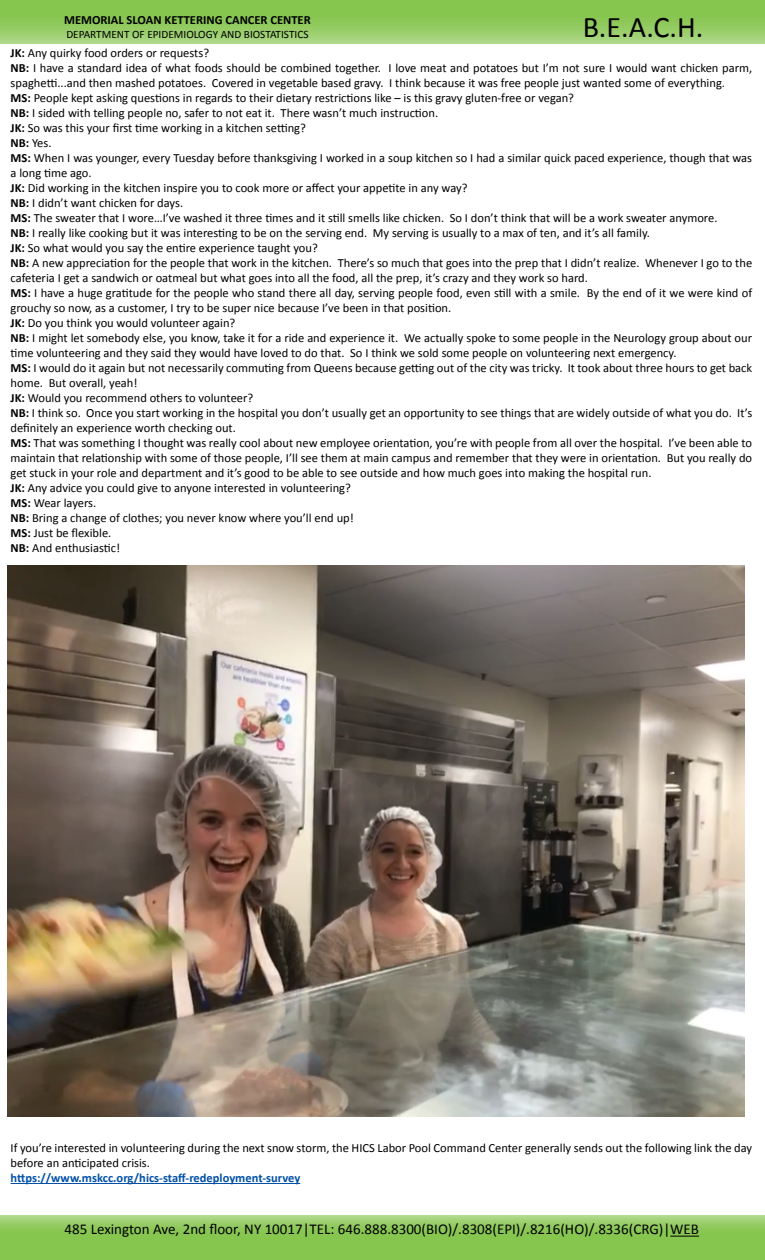
<style>
.page{position:relative;width:765px;height:1260px;background:#fff}
.page>*{position:absolute;margin:0;border:0;box-sizing:border-box;transform-origin:0 0}
.t1{font:30px "Calibri";color:#000}
.t2{font:15px "Calibri";color:#000}
.t3{font:12.5px/15px "Calibri";color:#000}
.t4{font:700 12.5px "Calibri";color:#0050a7}
.t5{font:700 12.5px "Calibri";color:#000}
.t6{font:11.25px "Calibri";color:#000}
.s1{font-weight:700}
</style>
<div class="page">
<svg style="left:0;top:1216px;width:765px;height:44px;background:#8cc858"></svg>
<div style="left:0;top:0;width:765px;height:44px;background:linear-gradient(to bottom,#7cc03f,#a6d47e)"></div>
<hr style="left:11px;top:1183px;width:289px;height:1px;background:#0050a7">
<svg style="left:670px;top:1236px;width:29px;height:1px"></svg>
<img style="left:7px;top:565px;width:737px;height:552px">
<p class="t5" style="left:64px;top:12px;width:248px">MEMORIAL SLOAN KETTERING CANCER CENTER</p>
<p class="t6" style="left:66px;top:27px;width:244px">DEPARTMENT OF EPIDEMIOLOGY AND BIOSTATISTICS</p>
<h1 class="t1" style="left:583px;top:9px;width:122px">B.E.A.C.H.</h1>
<p class="t3" style="left:11px;top:45px;width:743px"><span class="s1">JK:</span> Any quirky food orders or requests?<br><span class="s1">NB:</span> I have a standard idea of what foods should be combined together. I love meat and potatoes but I’m not sure I would want chicken parm, spaghetti...and then mashed potatoes. Covered in vegetable based gravy. I think because it was free people just wanted some of everything.<br><span class="s1">MS:</span> People kept asking questions in regards to their dietary restrictions like – is this gravy gluten-free or vegan?<br><span class="s1">NB:</span> I sided with telling people no, safer to not eat it. There wasn’t much instruction.<br><span class="s1">JK:</span> So was this your first time working in a kitchen setting?<br><span class="s1">NB:</span> Yes.<br><span class="s1">MS:</span> When I was younger, every Tuesday before thanksgiving I worked in a soup kitchen so I had a similar quick paced experience, though that was a long time ago.<br><span class="s1">JK:</span> Did working in the kitchen inspire you to cook more or affect your appetite in any way?<br><span class="s1">NB:</span> I didn’t want chicken for days.<br><span class="s1">MS:</span> The sweater that I wore…I’ve washed it three times and it still smells like chicken. So I don’t think that will be a work sweater anymore.<br><span class="s1">NB:</span> I really like cooking but it was interesting to be on the serving end. My serving is usually to a max of ten, and it’s all family.<br><span class="s1">JK:</span> So what would you say the entire experience taught you?<br><span class="s1">NB:</span> A new appreciation for the people that work in the kitchen. There’s so much that goes into the prep that I didn’t realize. Whenever I go to the cafeteria I get a sandwich or oatmeal but what goes into all the food, all the prep, it’s crazy and they work so hard.<br><span class="s1">MS:</span> I have a huge gratitude for the people who stand there all day, serving people food, even still with a smile. By the end of it we were kind of grouchy so now, as a customer, I try to be super nice because I’ve been in that position.<br><span class="s1">JK:</span> Do you think you would volunteer again?<br><span class="s1">NB:</span> I might let somebody else, you know, take it for a ride and experience it. We actually spoke to some people in the Neurology group about our time volunteering and they said they would have loved to do that. So I think we sold some people on volunteering next emergency.<br><span class="s1">MS:</span> I would do it again but not necessarily commuting from Queens because getting out of the city was tricky. It took about three hours to get back home. But overall, yeah!<br><span class="s1">JK:</span> Would you recommend others to volunteer?<br><span class="s1">NB:</span> I think so. Once you start working in the hospital you don’t usually get an opportunity to see things that are widely outside of what you do. It’s definitely an experience worth checking out.<br><span class="s1">MS:</span> That was something I thought was really cool about new employee orientation, you’re with people from all over the hospital. I’ve been able to maintain that relationship with some of those people, I’ll see them at main campus and remember that they were in orientation. But you really do get stuck in your role and department and it’s good to be able to see outside and how much goes into making the hospital run.<br><span class="s1">JK:</span> Any advice you could give to anyone interested in volunteering?<br><span class="s1">MS:</span> Wear layers.<br><span class="s1">NB:</span> Bring a change of clothes; you never know where you’ll end up!<br><span class="s1">MS:</span> Just be flexible.<br><span class="s1">NB:</span> And enthusiastic!</p>
<p class="t3" style="left:11px;top:1140px;width:743px">If you’re interested in volunteering during the next snow storm, the HICS Labor Pool Command Center generally sends out the following link the day before an anticipated crisis.</p>
<p class="t4" style="left:11px;top:1170px;width:291px">https://www.mskcc.org/hics-staff-redeployment-survey</p>
<p class="t2" style="left:65px;top:1220px;width:636px">485 Lexington Ave, 2nd floor, NY 10017|TEL: 646.888.8300(BIO)/.8308(EPI)/.8216(HO)/.8336(CRG)|WEB</p>
</div>
